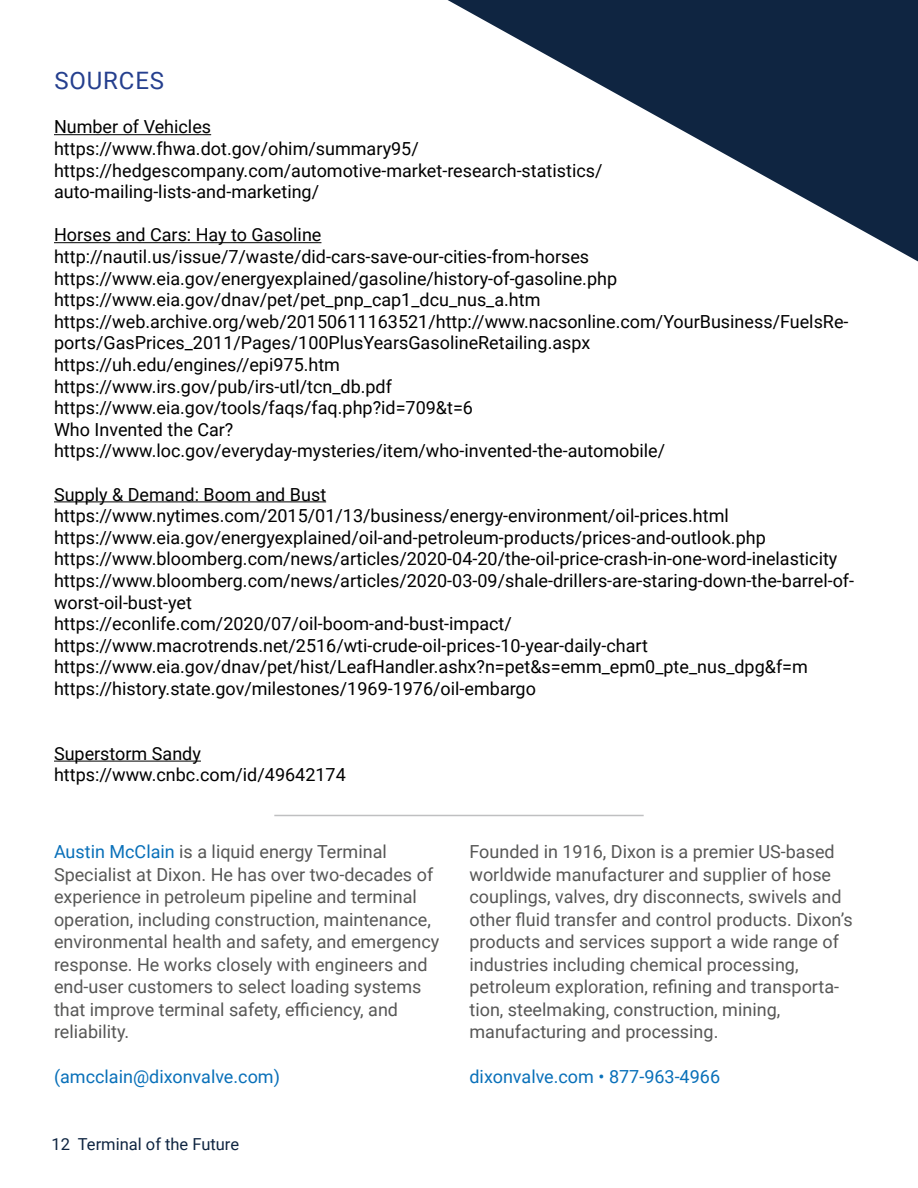
<style>
.page{position:relative;width:918px;height:1188px;background:#fff}
.page>*{position:absolute;margin:0;border:0;box-sizing:border-box;transform-origin:0 0}
.t1{font:24px "Roboto";letter-spacing:.035em;color:#253f8e}
.t2{font:18px/21.6px "Roboto";color:#000}
.t3{font:18px/22.5px "Roboto";color:#575756}
.t4{font:18px "Roboto";color:#0970b9}
.t5{font:16.5px "Roboto";color:#0f2541}
.s1{color:#0970b9}
</style>
<div class="page">
<svg style="left:448px;top:0;width:470px;height:262px"></svg>
<hr style="left:54px;top:134px;width:157px;height:1px;background:#000">
<hr style="left:54px;top:242px;width:267px;height:1px;background:#000">
<hr style="left:54px;top:501px;width:272px;height:1px;background:#000">
<hr style="left:54px;top:761px;width:147px;height:1px;background:#000">
<hr style="left:274px;top:815px;width:370px;height:1px;background:#bfc0c1">
<p class="t1" style="left:54px;top:64px;width:111px">SOURCES</p>
<p class="t2" style="left:54px;top:116px;width:159px">Number of Vehicles</p>
<p class="t2" style="left:54px;top:137px;width:366px">https://www.fhwa.dot.gov/ohim/summary95/</p>
<p class="t2" style="left:54px;top:159px;width:550px">https://hedgescompany.com/automotive-market-research-statistics/</p>
<p class="t2" style="left:54px;top:180px;width:267px">auto-mailing-lists-and-marketing/</p>
<p class="t2" style="left:54px;top:224px;width:269px">Horses and Cars: Hay to Gasoline</p>
<p class="t2" style="left:54px;top:245px;width:537px">http://nautil.us/issue/7/waste/did-cars-save-our-cities-from-horses</p>
<p class="t2" style="left:54px;top:267px;width:565px">https://www.eia.gov/energyexplained/gasoline/history-of-gasoline.php</p>
<p class="t2" style="left:54px;top:288px;width:488px">https://www.eia.gov/dnav/pet/pet_pnp_cap1_dcu_nus_a.htm</p>
<p class="t2" style="left:54px;top:310px;width:796px">https://web.archive.org/web/20150611163521/http://www.nacsonline.com/YourBusiness/FuelsRe&shy;ports/GasPrices_2011/Pages/100PlusYearsGasolineRetailing.aspx</p>
<p class="t2" style="left:54px;top:353px;width:288px">https://uh.edu/engines//epi975.htm</p>
<p class="t2" style="left:54px;top:375px;width:340px">https://www.irs.gov/pub/irs-utl/tcn_db.pdf</p>
<p class="t2" style="left:54px;top:396px;width:421px">https://www.eia.gov/tools/faqs/faq.php?id=709&amp;t=6</p>
<p class="t2" style="left:54px;top:418px;width:181px">Who Invented the Car?</p>
<p class="t2" style="left:54px;top:440px;width:613px">https://www.loc.gov/everyday-mysteries/item/who-invented-the-automobile/</p>
<p class="t2" style="left:54px;top:483px;width:274px">Supply &amp; Demand: Boom and Bust</p>
<p class="t2" style="left:54px;top:504px;width:676px">https://www.nytimes.com/2015/01/13/business/energy-environment/oil-prices.html</p>
<p class="t2" style="left:54px;top:526px;width:713px">https://www.eia.gov/energyexplained/oil-and-petroleum-products/prices-and-outlook.php</p>
<p class="t2" style="left:54px;top:548px;width:785px">https://www.bloomberg.com/news/articles/2020-04-20/the-oil-price-crash-in-one-word-inelasticity</p>
<p class="t2" style="left:54px;top:569px;width:802px">https://www.bloomberg.com/news/articles/2020-03-09/shale-drillers-are-staring-down-the-barrel-of&shy;worst-oil-bust-yet</p>
<p class="t2" style="left:54px;top:612px;width:459px">https://econlife.com/2020/07/oil-boom-and-bust-impact/</p>
<p class="t2" style="left:54px;top:634px;width:595px">https://www.macrotrends.net/2516/wti-crude-oil-prices-10-year-daily-chart</p>
<p class="t2" style="left:54px;top:656px;width:755px">https://www.eia.gov/dnav/pet/hist/LeafHandler.ashx?n=pet&amp;s=emm_epm0_pte_nus_dpg&amp;f=m</p>
<p class="t2" style="left:54px;top:677px;width:484px">https://history.state.gov/milestones/1969-1976/oil-embargo</p>
<p class="t2" style="left:54px;top:742px;width:148px">Superstorm Sandy</p>
<p class="t2" style="left:54px;top:764px;width:293px">https://www.cnbc.com/id/49642174</p>
<p class="t3" style="left:54px;top:840px;width:334px"><span class="s1">Austin McClain</span> is a liquid energy Terminal</p>
<p class="t3" style="left:54px;top:863px;width:387px">Specialist at Dixon. He has over two-decades of experience in petroleum pipeline and terminal operation, including construction, maintenance, environmental health and safety, and emergency response. He works closely with engineers and end-user customers to select loading systems that improve terminal safety, efficiency, and</p>
<p class="t3" style="left:54px;top:1020px;width:77px">reliability.</p>
<p class="t4" style="left:54px;top:1064px;width:227px">(amcclain@dixonvalve.com)</p>
<p class="t5" style="left:52px;top:1132px;width:189px">12 Terminal of the Future</p>
<p class="t3" style="left:470px;top:840px;width:385px">Founded in 1916, Dixon is a premier US-based worldwide manufacturer and supplier of hose couplings, valves, dry disconnects, swivels and other fluid transfer and control products. Dixon’s products and services support a wide range of industries including chemical processing,</p>
<p class="t3" style="left:470px;top:975px;width:371px">petroleum exploration, refining and transporta&shy;tion, steelmaking, construction, mining,</p>
<p class="t3" style="left:470px;top:1020px;width:250px">manufacturing and processing.</p>
<p class="t4" style="left:470px;top:1064px;width:252px">dixonvalve.com • 877-963-4966</p>
</div>
